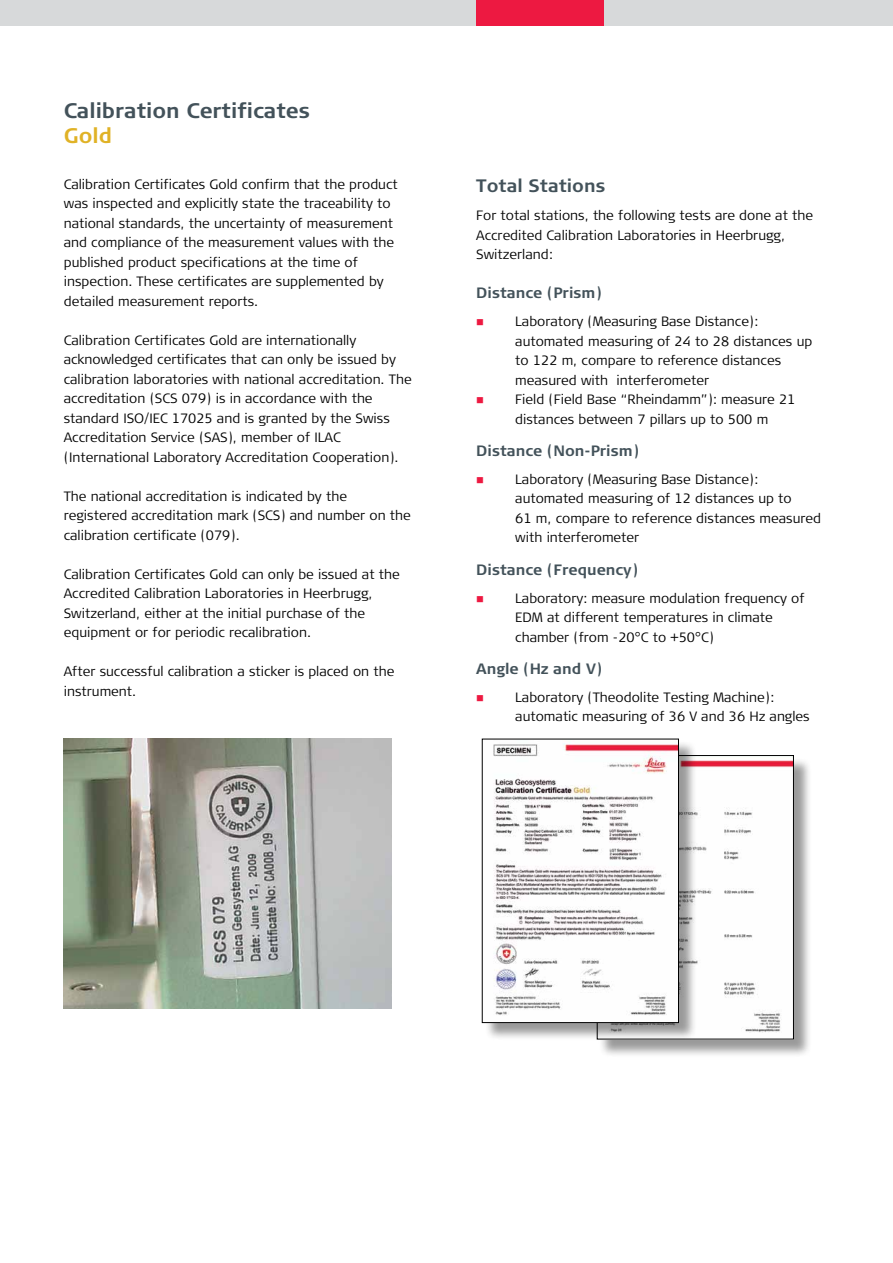
<style>
.page{position:relative;width:893px;height:1263px;background:#fff}
.page>*{position:absolute;margin:0;border:0;box-sizing:border-box;transform-origin:0 0}
.t1{font:700 21px "Signa Column";color:#43525a}
.t2{font:700 21px "Signa Column";color:#e0b226}
.t3{font:700 18px "Signa Column";color:#43525a}
.t4{font:700 15px "Signa Column";color:#43525a}
.t5{font:300 13.5px/19.5px "Signa Column";color:#000}
</style>
<div class="page">
<div style="left:0;top:0;width:893px;height:26px;background:#d7d9da"></div>
<div style="left:476px;top:0;width:128px;height:26px;background:#ed1941"></div>
<img style="left:64px;top:739px;width:327px;height:270px">
<div style="left:599px;top:757px;width:213px;height:300px;background:#000;opacity:.4"></div>
<img style="left:697px;top:757px;width:95px;height:280px">
<div style="left:484px;top:740px;width:213px;height:301px;background:#000;opacity:.4"></div>
<img style="left:484px;top:741px;width:193px;height:280px">
<div style="left:482px;top:739px;width:197px;height:284px;border:1px solid #000"></div>
<h1 class="t1" style="left:64px;top:97px;width:248px">Calibration Certificates</h1>
<h1 class="t2" style="left:64px;top:122px;width:50px">Gold</h1>
<p class="t5" style="left:64px;top:175px;width:335px">Calibration Certificates Gold confirm that the product was inspected and explicitly state the traceability to national standards, the uncertainty of measurement and compliance of the measurement values with the published product specifications at the time of inspection. These certificates are supplemented by detailed measurement reports.</p>
<p class="t5" style="left:64px;top:330px;width:349px">Calibration Certificates Gold are internationally acknowledged certificates that can only be issued by calibration laboratories with national accreditation. The accreditation (SCS 079) is in accordance with the standard ISO/IEC 17025 and is granted by the Swiss Accreditation Service (SAS), member of ILAC (International Laboratory Accreditation Cooperation).</p>
<p class="t5" style="left:64px;top:486px;width:348px">The national accreditation is indicated by the registered accreditation mark (SCS) and number on the calibration certificate (079).</p>
<p class="t5" style="left:64px;top:564px;width:338px">Calibration Certificates Gold can only be issued at the Accredited Calibration Laboratories in Heerbrugg, Switzerland, either at the initial purchase of the equipment or for periodic recalibration.</p>
<p class="t5" style="left:64px;top:662px;width:332px">After successful calibration a sticker is placed on the instrument.</p>
<h2 class="t3" style="left:476px;top:174px;width:131px">Total Stations</h2>
<p class="t5" style="left:476px;top:206px;width:338px">For total stations, the following tests are done at the<br>Accredited Calibration Laboratories in Heerbrugg,<br>Switzerland:</p>
<p class="t4" style="left:476px;top:283px;width:127px">Distance (Prism)</p>
<p class="t5" style="left:515px;top:312px;width:299px">Laboratory (Measuring Base Distance): automated measuring of 24 to 28 distances up to 122 m, compare to reference distances measured with interferometer<br>Field (Field Base “Rheindamm”): measure 21 distances between 7 pillars up to 500 m</p>
<p class="t4" style="left:476px;top:441px;width:164px">Distance (Non-Prism)</p>
<p class="t5" style="left:515px;top:470px;width:307px">Laboratory (Measuring Base Distance): automated measuring of 12 distances up to<br>61 m, compare to reference distances measured with interferometer</p>
<p class="t4" style="left:476px;top:560px;width:163px">Distance (Frequency)</p>
<p class="t5" style="left:515px;top:588px;width:291px">Laboratory: measure modulation frequency of<br>EDM at different temperatures in climate chamber (from -20°C to +50°C)</p>
<p class="t4" style="left:476px;top:659px;width:127px">Angle (Hz and V)</p>
<p class="t5" style="left:515px;top:688px;width:296px">Laboratory (Theodolite Testing Machine): automatic measuring of 36 V and 36 Hz angles</p>
</div>
